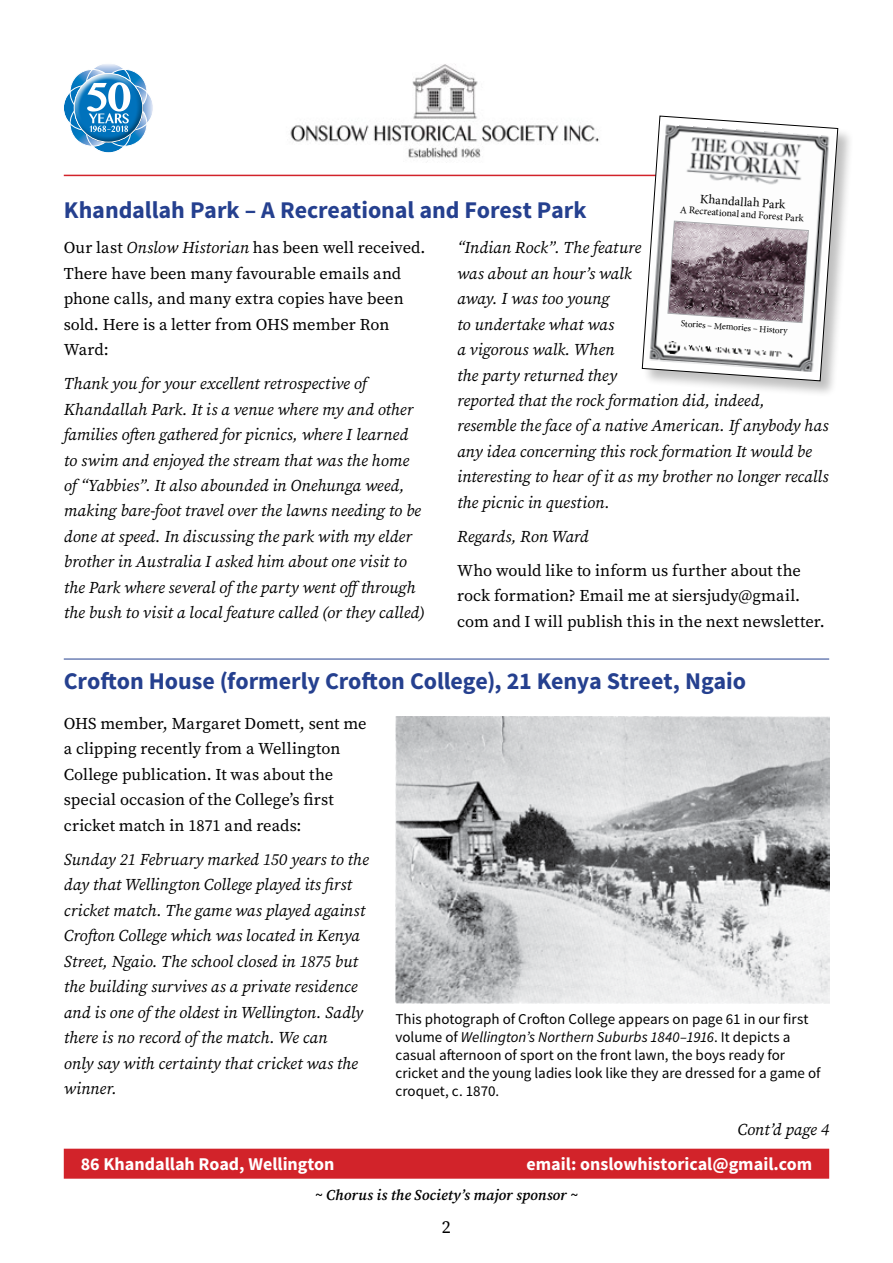
<style>
.page{position:relative;width:893px;height:1263px;background:#fff}
.page>*{position:absolute;margin:0;border:0;box-sizing:border-box;transform-origin:0 0}
.t1{font:700 24px "Source Sans Pro";letter-spacing:-.005em;color:#25408f}
.t2{font:700 18px "Source Sans Pro";color:#fff}
.t3{font:18px "Source Serif Pro";color:#000}
.t4{font:italic 16.5px/25.5px "Source Serif Pro";color:#000}
.t5{font:16.5px/25.5px "Source Serif Pro";color:#000}
.t6{font:15px/18px "Source Sans Pro";letter-spacing:.005em;color:#000}
.t7{font:italic 600 15px "Source Serif Pro";letter-spacing:.005em;color:#000}
.t8{font:12.75px "Minion Pro";color:#000}
.t9{font:10.2px "Minion Pro";color:#000}
.t10{font:9.3px "Minion Pro";color:#000}
.s1{font-style:italic}
</style>
<div class="page">
<div style="left:64px;top:1149px;width:765px;height:30px;background:#d2232a"></div>
<img style="left:290px;top:64px;width:309px;height:98px">
<hr style="left:64px;top:175px;width:765px;height:1px;background:#d2232a">
<svg style="left:86px;top:63px;width:45px;height:44px"></svg>
<svg style="left:63px;top:86px;width:45px;height:44px"></svg>
<svg style="left:109px;top:86px;width:45px;height:44px"></svg>
<svg style="left:66px;top:66px;width:84px;height:84px"></svg>
<div style="left:642px;top:116px;width:213px;height:282px;background:#000;opacity:.25"></div>
<svg style="left:642px;top:116px;width:196px;height:265px"></svg>
<hr style="left:64px;top:659px;width:765px;height:1px;background:#25408f">
<img style="left:395px;top:716px;width:434px;height:287px">
<p class="t8" style="left:701px;top:190px;width:87px;rotate:4deg">Khandallah Park</p>
<p class="t9" style="left:681px;top:203px;width:125px;rotate:4deg">A Recreational and Forest Park</p>
<h1 class="t1" style="left:64px;top:194px;width:524px">Khandallah Park – A Recreational and Forest Park</h1>
<p class="t4" style="left:457px;top:235px;width:373px">“Indian Rock”. The feature<br>was about an hour’s walk<br>away. I was too young<br>to undertake what was<br>a vigorous walk. When<br>the party returned they<br>reported that the rock formation did, indeed,<br>resemble the face of a native American. If anybody has any idea concerning this rock formation It would be interesting to hear of it as my brother no longer recalls the picnic in question.</p>
<p class="t4" style="left:457px;top:524px;width:133px">Regards, Ron Ward</p>
<p class="t5" style="left:457px;top:558px;width:369px">Who would like to inform us further about the rock formation? Email me at siersjudy@gmail. com and I will publish this in the next newsletter.</p>
<p class="t5" style="left:64px;top:235px;width:363px">Our last <span class="s1">Onslow Historian</span> has been well received.<br>There have been many favourable emails and phone calls, and many extra copies have been sold. Here is a letter from OHS member Ron Ward:</p>
<p class="t4" style="left:64px;top:371px;width:362px">Thank you for your excellent retrospective of Khandallah Park. It is a venue where my and other families often gathered for picnics, where I learned to swim and enjoyed the stream that was the home of “Yabbies”. It also abounded in Onehunga weed, making bare-foot travel over the lawns needing to be done at speed. In discussing the park with my elder brother in Australia I asked him about one visit to the Park where several of the party went offthrough the bush to visit a local feature called (or they called)</p>
<p class="t10" style="left:681px;top:317px;width:109px;rotate:4deg">Stories – Memories – History</p>
<h1 class="t1" style="left:64px;top:666px;width:684px">Crofton House (formerly Crofton College), 21 Kenya Street, Ngaio</h1>
<p class="t5" style="left:64px;top:710px;width:304px">OHS member, Margaret Domett, sent me a clipping recently from a Wellington College publication. It was about the special occasion of the College’s first cricket match in 1871 and reads:</p>
<p class="t4" style="left:64px;top:847px;width:306px">Sunday 21 February marked 150 years to the day that Wellington College played its first cricket match. The game was played against Crofton College which was located in Kenya Street, Ngaio. The school closed in 1875 but the building survives as a private residence and is one of the oldest in Wellington. Sadly there is no record of the match. We can<br>only say with certainty that cricket was the winner.</p>
<p class="t4" style="left:737px;top:1117px;width:93px">Cont’d page 4</p>
<p class="t6" style="left:395px;top:1011px;width:426px">This photograph of Crofton College appears on page 61 in our first volume of <span class="s1">Wellington’s Northern Suburbs 1840–1916</span>. It depicts a casual afternoon of sport on the front lawn, the boys ready for cricket and the young ladies look like they are dressed for a game of croquet, c. 1870.</p>
<p class="t2" style="left:81px;top:1153px;width:255px">86 Khandallah Road, Wellington</p>
<p class="t2" style="left:527px;top:1153px;width:287px">email: onslowhistorical@gmail.com</p>
<p class="t7" style="left:315px;top:1186px;width:265px">~ Chorus is the Society’s major sponsor ~</p>
<p class="t3" style="left:442px;top:1215px;width:10px">2</p>
</div>
